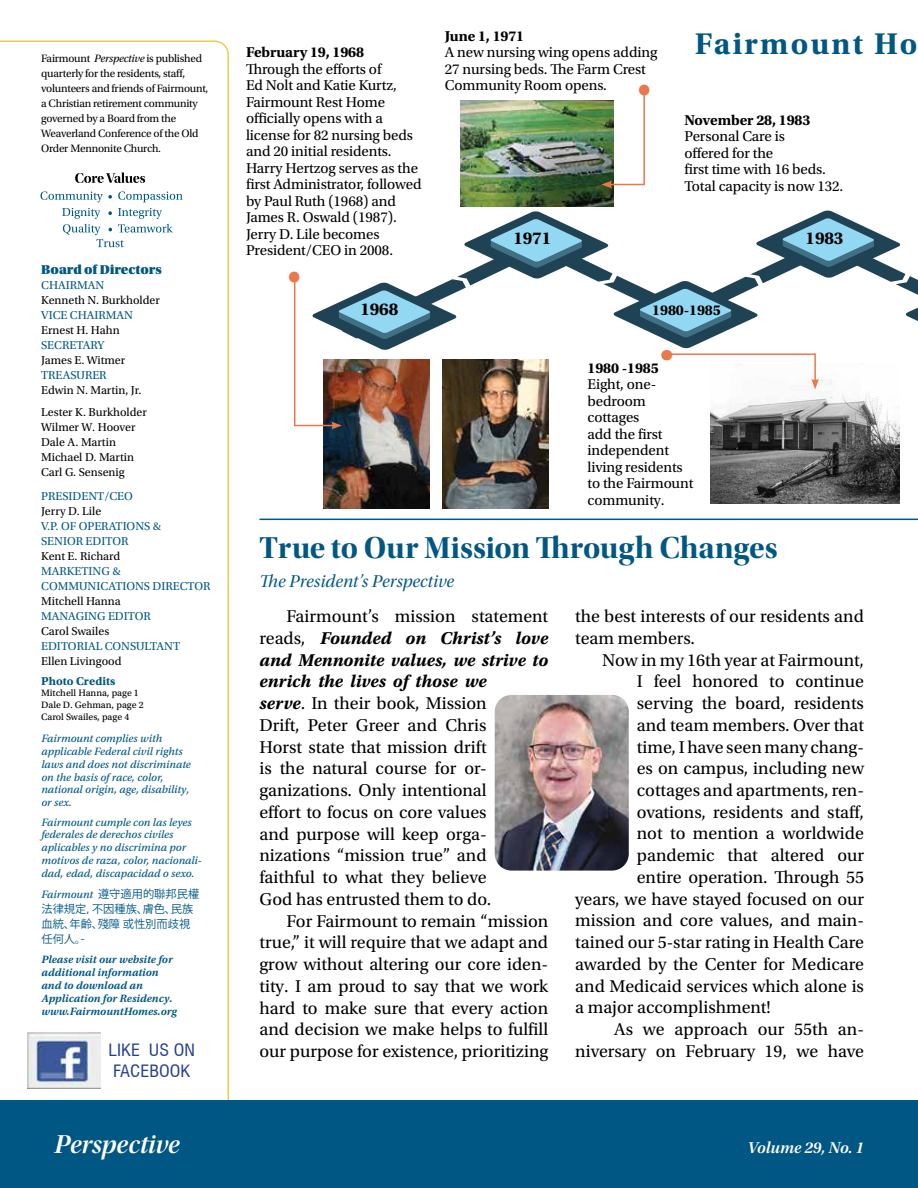
<style>
.page{position:relative;width:918px;height:1188px;background:#fff}
.page>*{position:absolute;margin:0;border:0;box-sizing:border-box;transform-origin:0 0}
.t1{font:31.5px "Utopia Std Bold Disp";color:#005784}
.t2{font:700 31.5px "Utopia Std";letter-spacing:.07em;color:#005784}
.t3{font:700 30px "Utopia Std";color:#e9784a}
.t4{font:27px "Utopia Std Semibold Disp It";color:#fff}
.t5{font:18px/21.8px "Utopia Std";color:#000}
.t6{font:18px "Utopia Std Subh It";color:#005784}
.t7{font:700 18px "Utopia Std";letter-spacing:-.005em;color:#000}
.t8{font:condensed 16.65px/20.7px "Swiss 721 BT";color:#25408f;scale:1.09 1}
.t9{font:16.5px "Utopia Std Semibold Subh It";color:#fff}
.t10{font:15px/16.5px "Utopia Std";letter-spacing:-.005em;color:#000}
.t11{font:700 15px "Utopia Std";letter-spacing:-.005em;color:#000}
.t12{font:13.5px "Utopia Std Black Headline";color:#005784}
.t13{font:12px/15px "Utopia Std";color:#000}
.t14{font:12px/15px "Utopia Std";color:#005784}
.t15{font:12px "Utopia Std Bold Capt";color:#005784}
.t16{font:11.25px/12.8px "Utopia Std Capt It";color:#005784}
.t17{font:11.25px/15px "Utopia Std";letter-spacing:-.02em;color:#000}
.t18{font:11.25px/12.9px "Utopia Std Semibold Capt It";color:#005784}
.t19{font:11.25px/15px "Koz Go Pr 6 N";color:#005784}
.t20{font:9.75px/11.7px "Utopia Std Capt";color:#000}
.s1{font-style:italic}
.s2{font-family:"Koz Go Pr 6 N"}
.s3{font-weight:700;font-size:30px;color:#e9784a}
.s4{font-weight:700;font-style:italic}
</style>
<div class="page">
<svg style="left:0;top:40px;width:230px;height:1061px"></svg>
<div style="left:0;top:1101px;width:918px;height:87px;background:#005784"></div>
<img style="left:495px;top:695px;width:134px;height:176px">
<img style="left:28px;top:1033px;width:72px;height:55px">
<svg style="left:75px;top:172px;width:70px;height:11px"></svg>
<svg style="left:40px;top:191px;width:143px;height:11px"></svg>
<svg style="left:62px;top:208px;width:111px;height:39px"></svg>
<hr style="left:260px;top:519px;width:658px;height:1px;background:#005784">
<img style="left:324px;top:391px;width:106px;height:117px">
<img style="left:442px;top:391px;width:106px;height:117px">
<hr style="left:294px;top:425px;width:40px;height:1px;background:#e9784a">
<svg style="left:331px;top:422px;width:11px;height:7px"></svg>
<img style="left:460px;top:100px;width:154px;height:107px">
<hr style="left:643px;top:92px;width:2px;height:92px;background:#e9784a">
<hr style="left:610px;top:184px;width:35px;height:1px;background:#e9784a">
<svg style="left:601px;top:181px;width:11px;height:7px"></svg>
<img style="left:710px;top:393px;width:190px;height:110px">
<svg style="left:295px;top:210px;width:623px;height:181px"></svg>
<hr style="left:294px;top:276px;width:1px;height:150px;background:#e9784a">
<p class="t17" style="left:41px;top:51px;width:169px">Fairmount <span class="s1">Perspective</span> is published quarterly for the residents, staff, volunteers and friends of Fairmount, a Christian retirement community governed by a Board from the<br>Weaverland Conference of the Old<br>Order Mennonite Church.</p>
<p class="t12" style="left:41px;top:262px;width:122px">Board of Directors</p>
<p class="t14" style="left:41px;top:278px;width:65px">CHAIRMAN</p>
<p class="t13" style="left:41px;top:293px;width:120px">Kenneth N. Burkholder</p>
<p class="t14" style="left:41px;top:308px;width:93px">VICE CHAIRMAN</p>
<p class="t13" style="left:41px;top:323px;width:80px">Ernest H. Hahn</p>
<p class="t14" style="left:41px;top:338px;width:65px">SECRETARY</p>
<p class="t13" style="left:41px;top:353px;width:86px">James E. Witmer</p>
<p class="t14" style="left:41px;top:368px;width:67px">TREASURER</p>
<p class="t13" style="left:41px;top:379px;width:107px;line-height:22.5px">Edwin N. Martin, Jr.<br>Lester K. Burkholder</p>
<p class="t13" style="left:41px;top:420px;width:96px">Wilmer W. Hoover<br>Dale A. Martin<br>Michael D. Martin<br>Carl G. Sensenig</p>
<p class="t14" style="left:41px;top:489px;width:93px">PRESIDENT/CEO</p>
<p class="t13" style="left:41px;top:504px;width:62px">Jerry D. Lile</p>
<p class="t14" style="left:41px;top:519px;width:121px">V.P. OF OPERATIONS &amp;<br>SENIOR EDITOR</p>
<p class="t13" style="left:41px;top:549px;width:81px">Kent E. Richard</p>
<p class="t14" style="left:41px;top:564px;width:171px">MARKETING &amp;<br>COMMUNICATIONS DIRECTOR</p>
<p class="t13" style="left:41px;top:594px;width:81px">Mitchell Hanna</p>
<p class="t14" style="left:41px;top:609px;width:111px">MANAGING EDITOR</p>
<p class="t13" style="left:41px;top:624px;width:70px">Carol Swailes</p>
<p class="t14" style="left:41px;top:639px;width:141px">EDITORIAL CONSULTANT</p>
<p class="t13" style="left:41px;top:654px;width:82px">Ellen Livingood</p>
<p class="t15" style="left:41px;top:674px;width:76px">Photo Credits</p>
<p class="t20" style="left:41px;top:688px;width:104px">Mitchell Hanna, page 1<br>Dale D. Gehman, page 2<br>Carol Swailes, page 4</p>
<p class="t16" style="left:41px;top:733px;width:151px">Fairmount complies with applicable Federal civil rights laws and does not discriminate on the basis of race, color, national origin, age, disability, or sex.</p>
<p class="t16" style="left:41px;top:816px;width:162px">Fairmount cumple con las leyes federales de derechos civiles aplicables y no discrimina por motivos de raza, color, nacionali&shy;dad, edad, discapacidad o sexo.</p>
<p class="t16" style="left:41px;top:889px;width:159px">Fairmount <span class="s2">遵守適用的聯邦民權</span></p>
<p class="t19" style="left:41px;top:902px;width:153px">法律規定，不因種族、膚色、民族血統、年齡、殘障 或性別而歧視任何人。-</p>
<p class="t18" style="left:41px;top:953px;width:137px">Please visit our website for additional information and to download an<br>Application for Residency. www.FairmountHomes.org</p>
<p class="t8" style="left:109px;top:1040px;width:81px">LIKE US ON<br>FACEBOOK</p>
<p class="t11" style="left:246px;top:44px;width:120px">February 19, 1968</p>
<p class="t10" style="left:246px;top:61px;width:177px">Through the efforts of<br>Ed Nolt and Katie Kurtz,<br>Fairmount Rest Home officially opens with a license for 82 nursing beds and 20 initial residents.<br>Harry Hertzog serves as the first Administrator, followed by Paul Ruth (1968) and<br>James R. Oswald (1987).<br>Jerry D. Lile becomes<br>President/CEO in 2008.</p>
<h2 class="t3" style="left:287px;top:257px;width:15px">•</h2>
<p class="t7" style="left:360px;top:298px;width:39px">1968</p>
<p class="t11" style="left:445px;top:27px;width:81px">June 1, 1971</p>
<p class="t10" style="left:445px;top:45px;width:214px">A new nursing wing opens adding<br>27 nursing beds. The Farm Crest<br>Community Room opens. <span class="s3">•</span></p>
<p class="t7" style="left:513px;top:228px;width:39px">1971</p>
<h1 class="t2" style="left:695px;top:25px;width:224px">Fairmount Ho</h1>
<p class="t11" style="left:684px;top:111px;width:128px">November 28, 1983</p>
<p class="t10" style="left:684px;top:128px;width:161px">Personal Care is<br>offered for the<br>first time with 16 beds.<br>Total capacity is now 132.</p>
<p class="t7" style="left:806px;top:228px;width:39px">1983</p>
<p class="t11" style="left:652px;top:302px;width:70px">1980-1985</p>
<h2 class="t3" style="left:647px;top:362px;width:15px;rotate:-90deg">•</h2>
<p class="t11" style="left:588px;top:359px;width:73px">1980 -1985</p>
<p class="t10" style="left:588px;top:377px;width:107px">Eight, one&shy;bedroom cottages<br>add the first independent living residents to the Fairmount community.</p>
<h1 class="t1" style="left:260px;top:531px;width:520px">True to Our Mission Through Changes</h1>
<p class="t6" style="left:260px;top:572px;width:196px">The President’s Perspective</p>
<p class="t5" style="left:260px;top:606px;width:290px;text-indent:27px">Fairmount’s mission statement reads, <span class="s4">Founded on Christ’s love and Mennonite values, we strive to enrich the lives of those we<br>serve</span>. In their book, Mission<br>Drift, Peter Greer and Chris<br>Horst state that mission drift<br>is the natural course for or&shy;ganizations. Only intentional<br>effort to focus on core values<br>and purpose will keep orga&shy;nizations “mission true” and<br>faithful to what they believe<br>God has entrusted them to do.</p>
<p class="t5" style="left:260px;top:910px;width:290px;text-align:justify;text-indent:27px">For Fairmount to remain “mission true,” it will require that we adapt and grow without altering our core iden&shy;tity. I am proud to say that we work hard to make sure that every action and decision we make helps to fulfill our purpose for existence, prioritizing</p>
<p class="t5" style="left:575px;top:606px;width:290px">the best interests of our residents and team members.</p>
<p class="t5" style="left:602px;top:649px;width:263px">Now in my 16th year at Fairmount,</p>
<p class="t5" style="left:637px;top:671px;width:229px">I feel honored to continue</p>
<p class="t5" style="left:637px;top:693px;width:229px">serving the board, residents</p>
<p class="t5" style="left:637px;top:714px;width:229px">and team members. Over that</p>
<p class="t5" style="left:637px;top:736px;width:229px">time, I have seen many chang-</p>
<p class="t5" style="left:637px;top:758px;width:229px">es on campus, including new</p>
<p class="t5" style="left:637px;top:780px;width:229px">cottages and apartments, ren-</p>
<p class="t5" style="left:637px;top:801px;width:229px">ovations, residents and staff,</p>
<p class="t5" style="left:637px;top:823px;width:229px">not to mention a worldwide</p>
<p class="t5" style="left:637px;top:845px;width:229px">pandemic that altered our</p>
<p class="t5" style="left:637px;top:867px;width:229px">entire operation. Through 55</p>
<p class="t5" style="left:575px;top:888px;width:290px">years, we have stayed focused on our</p>
<p class="t5" style="left:575px;top:910px;width:290px">mission and core values, and main-</p>
<p class="t5" style="left:575px;top:932px;width:290px">tained our 5-star rating in Health Care</p>
<p class="t5" style="left:575px;top:954px;width:290px">awarded by the Center for Medicare</p>
<p class="t5" style="left:575px;top:975px;width:290px">and Medicaid services which alone is</p>
<p class="t5" style="left:575px;top:997px;width:197px">a major accomplishment!</p>
<p class="t5" style="left:614px;top:1019px;width:251px">As we approach our 55th an-</p>
<p class="t5" style="left:575px;top:1041px;width:290px">niversary on February 19, we have</p>
<h3 class="t4" style="left:54px;top:1129px;width:127px">Perspective</h3>
<p class="t9" style="left:748px;top:1138px;width:118px">Volume 29, No. 1</p>
</div>
